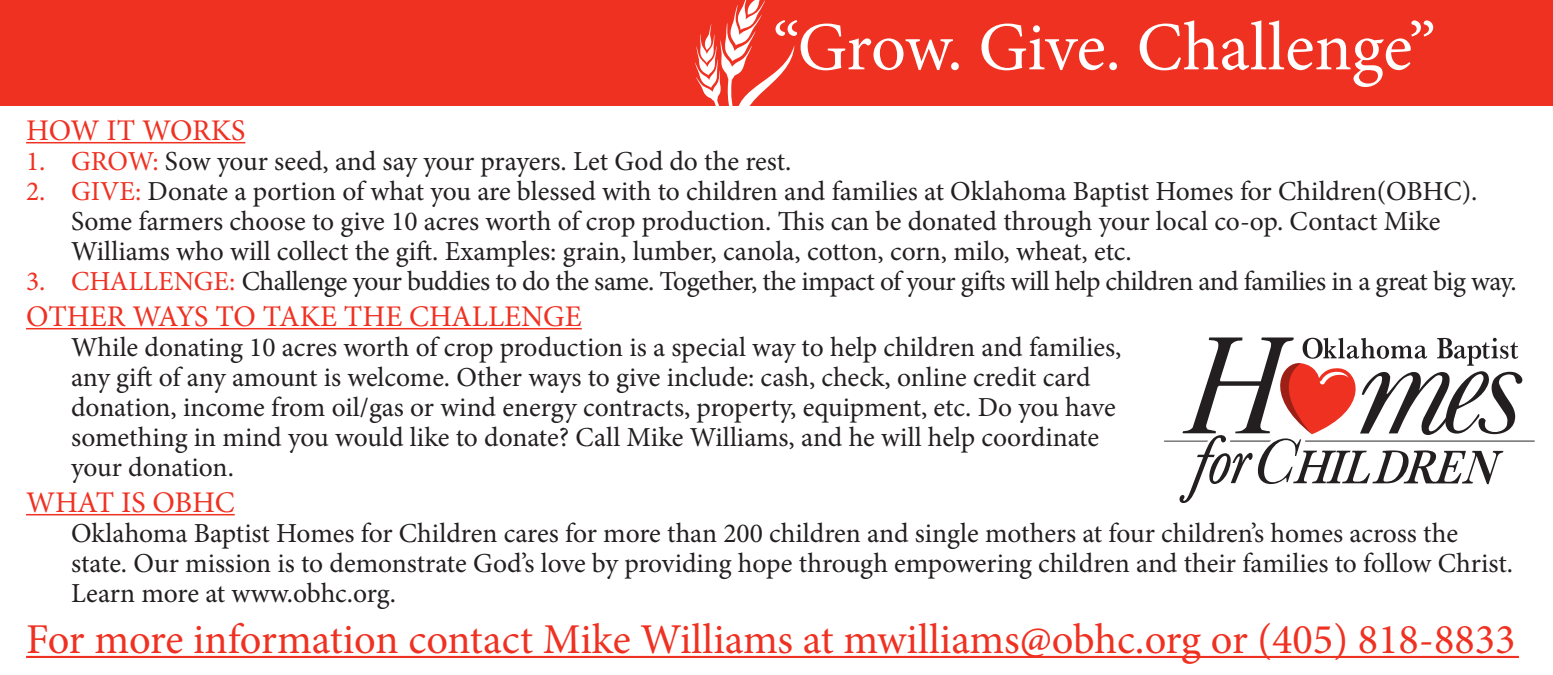
<style>
.page{position:relative;width:1553px;height:675px;background:#fff}
.page>*{position:absolute;margin:0;border:0;box-sizing:border-box;transform-origin:0 0}
.t1{font:68.75px "Minion Pro";letter-spacing:-.005em;color:#fff}
.t2{font:42.5px "Minion Pro";letter-spacing:-.005em;color:#ef3122}
.t3{font:30px "Minion Pro";color:#ef3122}
.body_copy{font:27.5px/30px "Minion Pro";letter-spacing:-.005em;color:#231f20}
.s1{color:#ef3122}
</style>
<div class="page">
<div style="left:0;top:0;width:1552px;height:105px;background:#ef3122"></div>
<hr style="left:26px;top:142px;width:219px;height:1px;background:#ef3122">
<hr style="left:26px;top:328px;width:556px;height:1px;background:#ef3122">
<hr style="left:26px;top:514px;width:209px;height:1px;background:#ef3122">
<hr style="left:26px;top:656px;width:1492px;height:2px;background:#ef3122">
<svg style="left:1164px;top:338px;width:370px;height:165px"></svg>
<svg style="left:695px;top:0;width:99px;height:106px"></svg>
<p class="t1" style="left:772px;top:1px;width:665px">“Grow. Give. Challenge”</p>
<p class="t3" style="left:26px;top:110px;width:221px">HOW IT WORKS</p>
<p class="body_copy" style="left:26px;top:146px;width:767px"><span class="s1">1. GROW:</span> Sow your seed, and say your prayers. Let God do the rest.</p>
<p class="body_copy" style="left:71px;top:176px;width:1407px;text-indent:-45px"><span class="s1">2. GIVE:</span> Donate a portion of what you are blessed with to children and families at Oklahoma Baptist Homes for Children(OBHC).<br>Some farmers choose to give 10 acres worth of crop production. This can be donated through your local co-op. Contact Mike<br>Williams who will collect the gift. Examples: grain, lumber, canola, cotton, corn, milo, wheat, etc.</p>
<p class="body_copy" style="left:26px;top:266px;width:1492px"><span class="s1">3. CHALLENGE:</span> Challenge your buddies to do the same. Together, the impact of your gifts will help children and families in a great big way.</p>
<p class="t3" style="left:26px;top:296px;width:557px">OTHER WAYS TO TAKE THE CHALLENGE</p>
<p class="body_copy" style="left:71px;top:332px;width:1052px">While donating 10 acres worth of crop production is a special way to help children and families, any gift of any amount is welcome. Other ways to give include: cash, check, online credit card donation, income from oil/gas or wind energy contracts, property, equipment, etc. Do you have something in mind you would like to donate? Call Mike Williams, and he will help coordinate your donation.</p>
<p class="t3" style="left:26px;top:482px;width:210px">WHAT IS OBHC</p>
<p class="body_copy" style="left:71px;top:518px;width:1443px">Oklahoma Baptist Homes for Children cares for more than 200 children and single mothers at four children’s homes across the state. Our mission is to demonstrate God’s love by providing hope through empowering children and their families to follow Christ.<br>Learn more at www.obhc.org.</p>
<p class="t2" style="left:26px;top:611px;width:1491px">For more information contact Mike Williams at mwilliams@obhc.org or (405) 818-8833</p>
</div>
